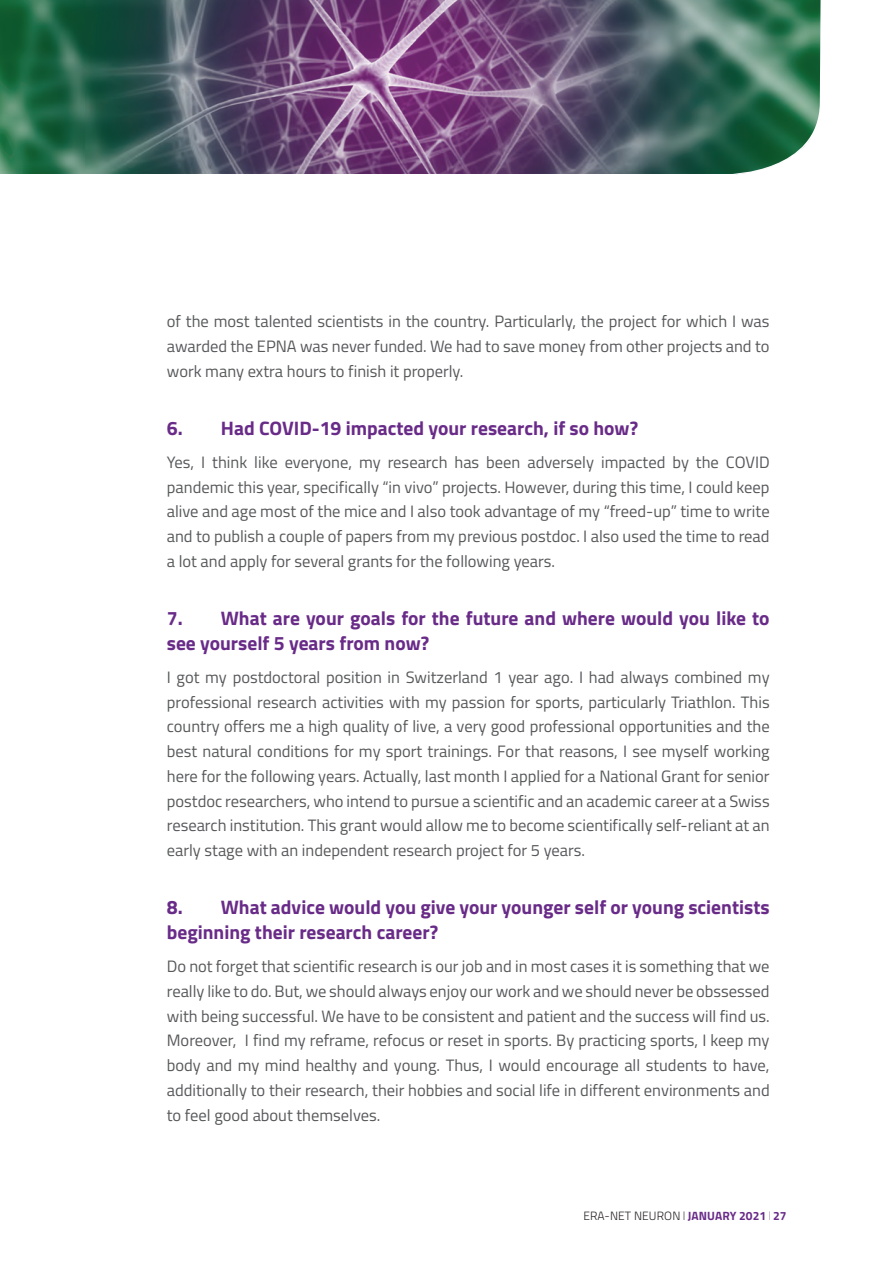
<style>
.page{position:relative;width:893px;height:1263px;background:#fff}
.page>*{position:absolute;margin:0;border:0;box-sizing:border-box;transform-origin:0 0}
.t1{font:700 19.5px/24.8px "Titillium";color:#692b88}
.t2{font:16.5px/24.8px "Titillium";color:#57585a;text-align:justify}
.t3{font:300 12px "Titillium";letter-spacing:.01em;color:#231f20}
.s1{font-size:9px}
.s2{font-weight:700;color:#692b88}
.s3{font-weight:100;font-size:9px;color:#692b88}
</style>
<div class="page">
<img style="left:0;top:0;width:734px;height:174px">
<img style="left:734px;top:0;width:87px;height:174px">
<p class="t2" style="left:167px;top:308px;width:604px">of the most talented scientists in the country. Particularly, the project for which I was awarded the EPNA was never funded. We had to save money from other projects and to work many extra hours to finish it properly.</p>
<p class="t1" style="left:167px;top:414px;width:473px">6. Had COVID-19 impacted your research, if so how?</p>
<p class="t2" style="left:167px;top:449px;width:604px">Yes, I think like everyone, my research has been adversely impacted by the COVID pandemic this year, specifically “in vivo” projects. However, during this time, I could keep alive and age most of the mice and I also took advantage of my “freed-up” time to write and to publish a couple of papers from my previous postdoc. I also used the time to read a lot and apply for several grants for the following years.</p>
<p class="t1" style="left:167px;top:605px;width:604px">7. What are your goals for the future and where would you like to see yourself 5 years from now?</p>
<p class="t2" style="left:167px;top:664px;width:604px">I got my postdoctoral position in Switzerland 1 year ago. I had always combined my professional research activities with my passion for sports, particularly Triathlon. This country offers me a high quality of live, a very good professional opportunities and the best natural conditions for my sport trainings. For that reasons, I see myself working here for the following years. Actually, last month I applied for a National Grant for senior postdoc researchers, who intend to pursue a scientific and an academic career at a Swiss research institution. This grant would allow me to become scientifically self-reliant at an early stage with an independent research project for 5 years.</p>
<p class="t1" style="left:167px;top:894px;width:604px">8. What advice would you give your younger self or young scientists beginning their research career?</p>
<p class="t2" style="left:167px;top:953px;width:604px">Do not forget that scientific research is our job and in most cases it is something that we really like to do. But, we should always enjoy our work and we should never be obssessed with being successful. We have to be consistent and patient and the success will find us.<br>Moreover, I find my reframe, refocus or reset in sports. By practicing sports, I keep my body and my mind healthy and young. Thus, I would encourage all students to have, additionally to their research, their hobbies and social life in different environments and to feel good about themselves.</p>
<p class="t3" style="left:583px;top:1206px;width:205px">ERA-NET NEURON <span class="s1">|</span> <span class="s2">January 2021</span> <span class="s3">|</span> <span class="s2">27</span></p>
</div>
